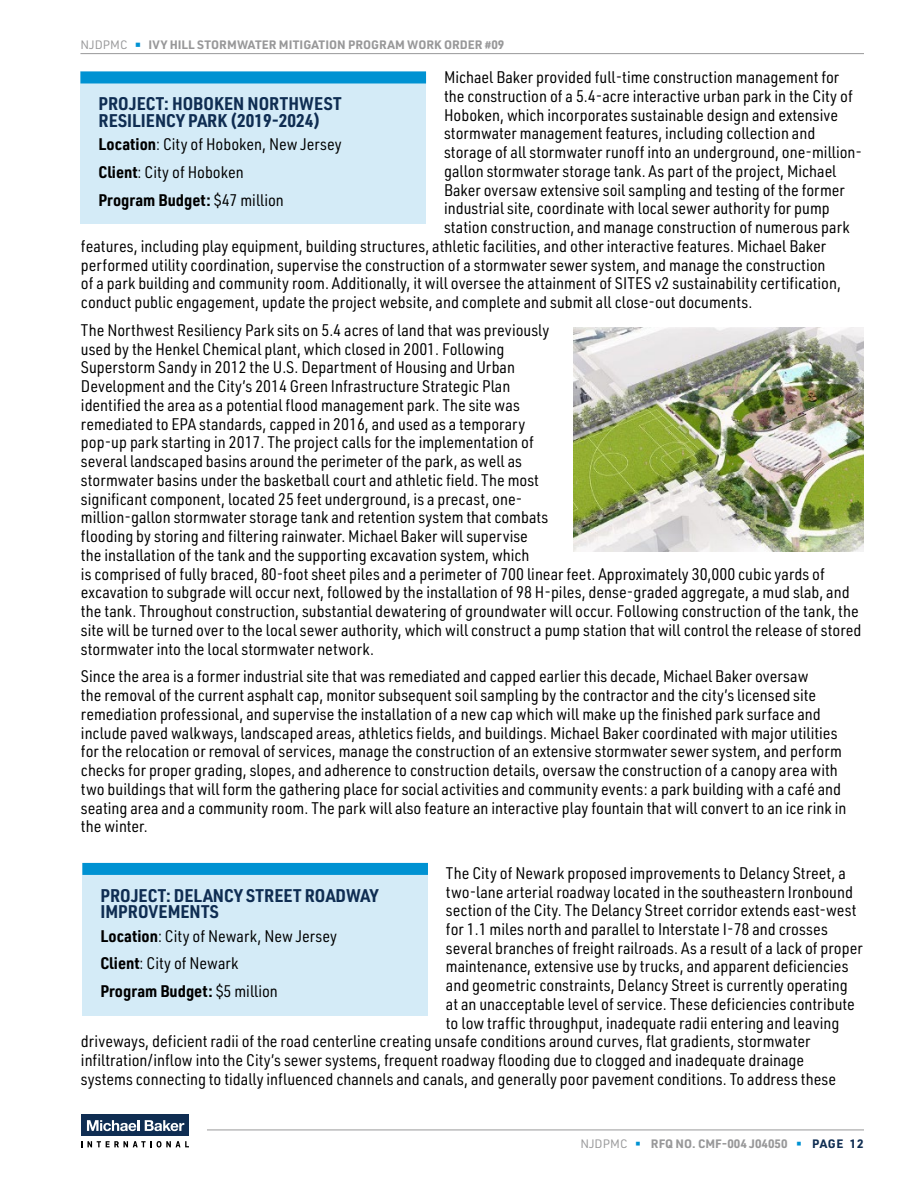
<style>
.page{position:relative;width:918px;height:1188px;background:#fff}
.page>*{position:absolute;margin:0;border:0;box-sizing:border-box;transform-origin:0 0}
.t1{font:700 18px/16.5px "URWDIN Semi Cond";color:#0f2d52}
.t2{font:16.5px/18.8px "URWDIN Semi Cond";color:#000}
.t3{font:700 12px "URWDIN";color:#989899}
.s1{font-weight:400}
.s2{color:#0092d2}
.s3{font-weight:700}
.s4{font-weight:400;color:#0092d2}
.s5{color:#0f2d52}
</style>
<div class="page">
<hr style="left:80px;top:53px;width:784px;height:1px;background:#989899">
<hr style="left:207px;top:1130px;width:657px;height:1px;background:#989899">
<div style="left:81px;top:1115px;width:108px;height:21px;background:#0f2d52"></div>
<svg style="left:81px;top:1141px;width:108px;height:7px"></svg>
<svg style="left:87px;top:1120px;width:52px;height:11px"></svg>
<svg style="left:145px;top:1120px;width:39px;height:11px"></svg>
<div style="left:80px;top:71px;width:346px;height:153px;background:#d4ebf7"></div>
<div style="left:80px;top:71px;width:346px;height:12px;background:#0092d2"></div>
<img style="left:574px;top:327px;width:290px;height:224px">
<div style="left:82px;top:863px;width:346px;height:152px;background:#d4ebf7"></div>
<div style="left:82px;top:863px;width:346px;height:12px;background:#0092d2"></div>
<p class="t3" style="left:80px;top:37px;width:425px"><span class="s1">NJDPMC</span> <span class="s2">▬</span> IVY HILL STORMWATER MITIGATION PROGRAM WORK ORDER #09</p>
<p class="t2" style="left:444px;top:68px;width:397px">Michael Baker provided full-time construction management for</p>
<p class="t2" style="left:444px;top:86px;width:410px">the construction of a 5.4-acre interactive urban park in the City of</p>
<p class="t2" style="left:444px;top:105px;width:396px">Hoboken, which incorporates sustainable design and extensive</p>
<p class="t2" style="left:444px;top:124px;width:373px">stormwater management features, including collection and</p>
<p class="t2" style="left:444px;top:142px;width:420px">storage of all stormwater runoff into an underground, one-million-</p>
<p class="t2" style="left:444px;top:161px;width:394px">gallon stormwater storage tank. As part of the project, Michael</p>
<p class="t2" style="left:444px;top:180px;width:402px">Baker oversaw extensive soil sampling and testing of the former</p>
<p class="t2" style="left:444px;top:199px;width:387px">industrial site, coordinate with local sewer authority for pump</p>
<p class="t2" style="left:444px;top:217px;width:407px">station construction, and manage construction of numerous park</p>
<p class="t2" style="left:81px;top:236px;width:747px">features, including play equipment, building structures, athletic facilities, and other interactive features. Michael Baker</p>
<p class="t2" style="left:81px;top:255px;width:746px">performed utility coordination, supervise the construction of a stormwater sewer system, and manage the construction</p>
<p class="t2" style="left:81px;top:274px;width:762px">of a park building and community room. Additionally, it will oversee the attainment of SITES v2 sustainability certification,</p>
<p class="t2" style="left:81px;top:292px;width:673px">conduct public engagement, update the project website, and complete and submit all close-out documents.</p>
<p class="t2" style="left:81px;top:320px;width:782px">The Northwest Resiliency Park sits on 5.4 acres of land that was previously<br>used by the Henkel Chemical plant, which closed in 2001. Following<br>Superstorm Sandy in 2012 the U.S. Department of Housing and Urban<br>Development and the City’s 2014 Green Infrastructure Strategic Plan<br>identified the area as a potential flood management park. The site was<br>remediated to EPA standards, capped in 2016, and used as a temporary<br>pop-up park starting in 2017. The project calls for the implementation of<br>several landscaped basins around the perimeter of the park, as well as<br>stormwater basins under the basketball court and athletic field. The most<br>significant component, located 25 feet underground, is a precast, one-<br>million-gallon stormwater storage tank and retention system that combats<br>flooding by storing and filtering rainwater. Michael Baker will supervise<br>the installation of the tank and the supporting excavation system, which<br>is comprised of fully braced, 80-foot sheet piles and a perimeter of 700 linear feet. Approximately 30,000 cubic yards of excavation to subgrade will occur next, followed by the installation of 98 H-piles, dense-graded aggregate, a mud slab, and the tank. Throughout construction, substantial dewatering of groundwater will occur. Following construction of the tank, the site will be turned over to the local sewer authority, which will construct a pump station that will control the release of stored stormwater into the local stormwater network.</p>
<p class="t2" style="left:81px;top:667px;width:767px">Since the area is a former industrial site that was remediated and capped earlier this decade, Michael Baker oversaw<br>the removal of the current asphalt cap, monitor subsequent soil sampling by the contractor and the city’s licensed site remediation professional, and supervise the installation of a new cap which will make up the finished park surface and include paved walkways, landscaped areas, athletics fields, and buildings. Michael Baker coordinated with major utilities for the relocation or removal of services, manage the construction of an extensive stormwater sewer system, and perform checks for proper grading, slopes, and adherence to construction details, oversaw the construction of a canopy area with two buildings that will form the gathering place for social activities and community events: a park building with a café and seating area and a community room. The park will also feature an interactive play fountain that will convert to an ice rink in the winter.</p>
<p class="t2" style="left:446px;top:863px;width:401px">The City of Newark proposed improvements to Delancy Street, a</p>
<p class="t2" style="left:446px;top:882px;width:409px">two-lane arterial roadway located in the southeastern Ironbound</p>
<p class="t2" style="left:446px;top:901px;width:412px">section of the City. The Delancy Street corridor extends east-west</p>
<p class="t2" style="left:446px;top:919px;width:383px">for 1.1 miles north and parallel to Interstate I-78 and crosses</p>
<p class="t2" style="left:446px;top:938px;width:418px">several branches of freight railroads. As a result of a lack of proper</p>
<p class="t2" style="left:446px;top:957px;width:404px">maintenance, extensive use by trucks, and apparent deficiencies</p>
<p class="t2" style="left:446px;top:975px;width:403px">and geometric constraints, Delancy Street is currently operating</p>
<p class="t2" style="left:446px;top:994px;width:410px">at an unacceptable level of service. These deficiencies contribute</p>
<p class="t2" style="left:446px;top:1013px;width:395px">to low traffic throughput, inadequate radii entering and leaving</p>
<p class="t2" style="left:81px;top:1032px;width:731px">driveways, deficient radii of the road centerline creating unsafe conditions around curves, flat gradients, stormwater</p>
<p class="t2" style="left:81px;top:1050px;width:725px">infiltration/inflow into the City’s sewer systems, frequent roadway flooding due to clogged and inadequate drainage</p>
<p class="t2" style="left:81px;top:1069px;width:757px">systems connecting to tidally influenced channels and canals, and generally poor pavement conditions. To address these</p>
<p class="t1" style="left:98px;top:95px;width:245px">PROJECT: HOBOKEN NORTHWEST<br>RESILIENCY PARK (2019-2024)</p>
<p class="t2" style="left:98px;top:130px;width:245px;line-height:27.8px"><span class="s3">Location</span>: City of Hoboken, New Jersey<br><span class="s3">Client</span>: City of Hoboken<br><span class="s3">Program Budget:</span> $47 million</p>
<p class="t1" style="left:100px;top:887px;width:280px">PROJECT: DELANCY STREET ROADWAY<br>IMPROVEMENTS</p>
<p class="t2" style="left:100px;top:921px;width:238px;line-height:27.8px"><span class="s3">Location</span>: City of Newark, New Jersey<br><span class="s3">Client</span>: City of Newark<br><span class="s3">Program Budget:</span> $5 million</p>
<p class="t3" style="left:580px;top:1135px;width:285px"><span class="s1">NJDPMC</span> <span class="s4">▬</span> RFQ NO. CMF-004 J04050 <span class="s4">▬</span> <span class="s5">PAGE 12</span></p>
</div>
